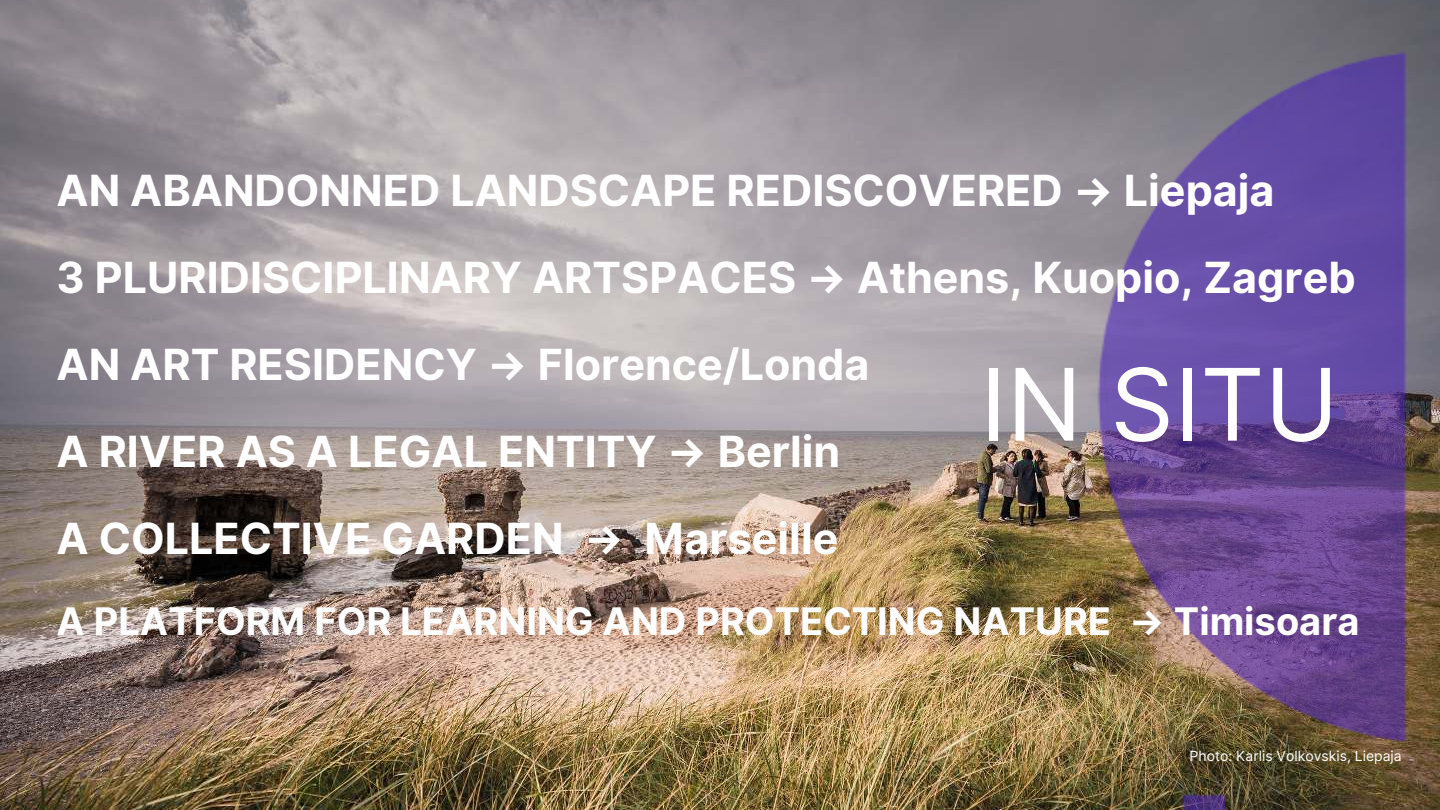
<style>
.page{position:relative;width:1440px;height:810px;background:#fff}
.page>*{position:absolute;margin:0;border:0;box-sizing:border-box;transform-origin:0 0}
.t1{font:100px "Inter";color:#fff}
.t2{font:700 43px/87px "Inter";color:#fff}
.t3{font:700 38px "Inter";color:#fff}
.t4{font:14px "Inter";color:#fff}
</style>
<div class="page">
<img style="left:0;top:0;width:1056px;height:810px">
<img style="left:1056px;top:0;width:384px;height:810px">
<p class="t2" style="left:57px;top:148px;width:1301px">AN ABANDONNED LANDSCAPE REDISCOVERED → Liepaja<br>3 PLURIDISCIPLINARY ARTSPACES → Athens, Kuopio, Zagreb AN ART RESIDENCY → Florence/Londa<br>A RIVER AS A LEGAL ENTITY → Berlin<br>A COLLECTIVE GARDEN → Marseille</p>
<h1 class="t1" style="left:980px;top:332px;width:360px">IN SITU</h1>
<p class="t3" style="left:57px;top:594px;width:1305px">A PLATFORM FOR LEARNING AND PROTECTING NATURE → Timisoara</p>
<p class="t4" style="left:1190px;top:746px;width:214px">Photo: Karlis Volkovskis, Liepaja</p>
</div>
